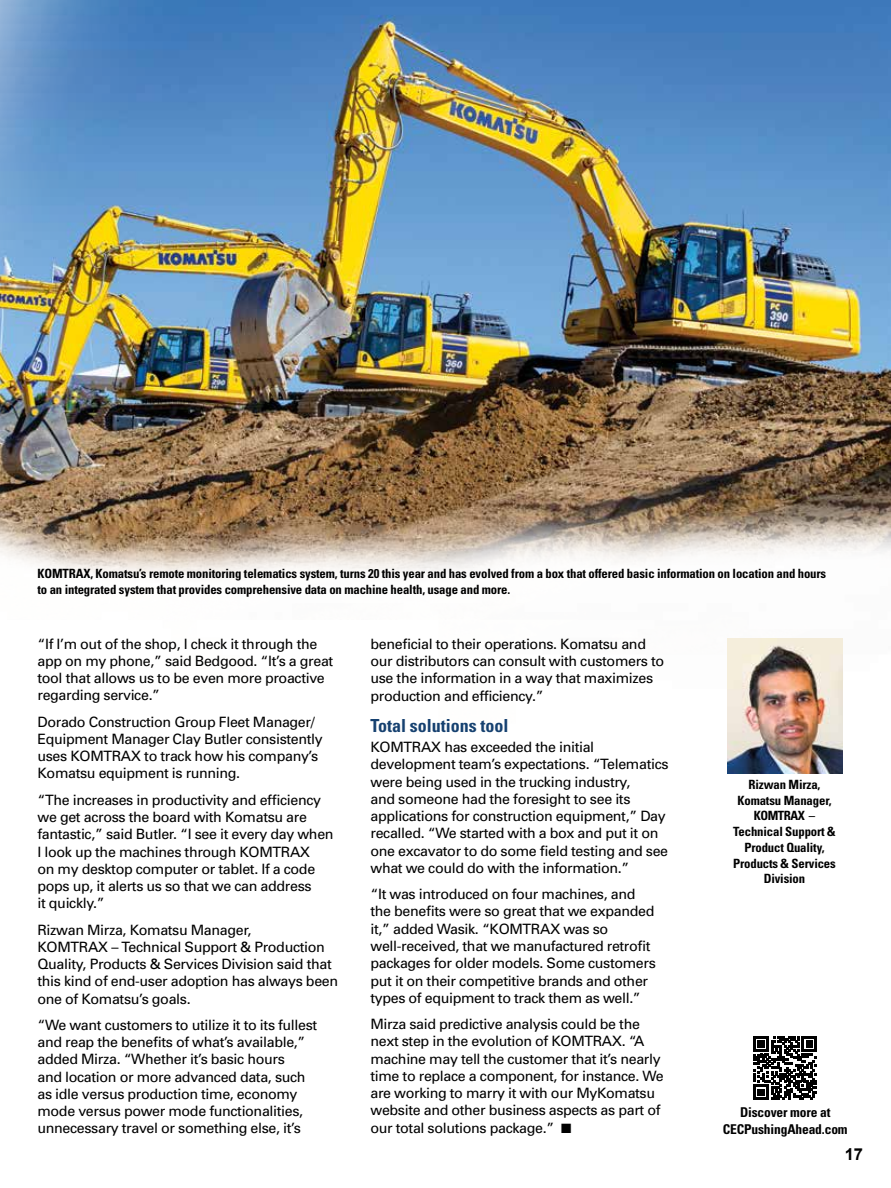
<style>
.page{position:relative;width:891px;height:1188px;background:#fff}
.page>*{position:absolute;margin:0;border:0;box-sizing:border-box;transform-origin:0 0}
.t1{font:700 condensed 18px "Univers";color:#164170}
.t2{font:700 16.5px "Arial";color:#000}
.t3{font:14.25px/17.2px "Univers";letter-spacing:-.025em;color:#000}
.t4{font:700 condensed 13.5px/16.5px "Univers";letter-spacing:-.01em;color:#000;text-align:center}
.t5{font:700 condensed 12.75px/15.8px "Univers";letter-spacing:-.01em;color:#000}
.s1{font-weight:400;font-stretch:normal}
</style>
<div class="page">
<img style="left:0;top:0;width:891px;height:751px">
<svg style="left:754px;top:1036px;width:63px;height:64px"></svg>
<img style="left:728px;top:639px;width:115px;height:135px">
<p class="t5" style="left:38px;top:565px;width:790px">KOMTRAX, Komatsu’s remote monitoring telematics system, turns 20 this year and has evolved from a box that offered basic information on location and hours to an integrated system that provides comprehensive data on machine health, usage and more.</p>
<p class="t3" style="left:38px;top:635px;width:297px">“If I’m out of the shop, I check it through the app on my phone,” said Bedgood. “It’s a great tool that allows us to be even more proactive regarding service.”</p>
<p class="t3" style="left:38px;top:713px;width:287px">Dorado Construction Group Fleet Manager/ Equipment Manager Clay Butler consistently uses KOMTRAX to track how his company’s Komatsu equipment is running.</p>
<p class="t3" style="left:38px;top:791px;width:298px">“The increases in productivity and efficiency we get across the board with Komatsu are fantastic,” said Butler. “I see it every day when I look up the machines through KOMTRAX<br>on my desktop computer or tablet. If a code pops up, it alerts us so that we can address<br>it quickly.”</p>
<p class="t3" style="left:38px;top:921px;width:302px">Rizwan Mirza, Komatsu Manager,<br>KOMTRAX – Technical Support &amp; Production Quality, Products &amp; Services Division said that this kind of end-user adoption has always been one of Komatsu’s goals.</p>
<p class="t3" style="left:38px;top:1016px;width:281px">“We want customers to utilize it to its fullest and reap the benefits of what’s available,” added Mirza. “Whether it’s basic hours<br>and location or more advanced data, such as idle versus production time, economy mode versus power mode functionalities, unnecessary travel or something else, it’s</p>
<p class="t3" style="left:370px;top:635px;width:295px">beneficial to their operations. Komatsu and our distributors can consult with customers to use the information in a way that maximizes production and efficiency.”</p>
<p class="t1" style="left:370px;top:715px;width:139px">Total solutions tool</p>
<p class="t3" style="left:370px;top:738px;width:300px">KOMTRAX has exceeded the initial development team’s expectations. “Telematics were being used in the trucking industry,<br>and someone had the foresight to see its applications for construction equipment,” Day recalled. “We started with a box and put it on one excavator to do some field testing and see what we could do with the information.”</p>
<p class="t3" style="left:370px;top:885px;width:287px">“It was introduced on four machines, and the benefits were so great that we expanded it,” added Wasik. “KOMTRAX was so well-received, that we manufactured retrofit packages for older models. Some customers put it on their competitive brands and other types of equipment to track them as well.”</p>
<p class="t3" style="left:370px;top:1015px;width:295px">Mirza said predictive analysis could be the next step in the evolution of KOMTRAX. “A machine may tell the customer that it’s nearly time to replace a component, for instance. We are working to marry it with our MyKomatsu website and other business aspects as part of our total solutions package.” ■</p>
<p class="t5" style="left:733px;top:776px;width:104px;text-align:center">Rizwan Mirza,<br>Komatsu Manager,<br>KOMTRAX <span class="s1">–<br></span>Technical Support &amp;<br>Product Quality,<br>Products &amp; Services<br>Division</p>
<p class="t4" style="left:723px;top:1104px;width:126px">Discover more at<br>CECPushingAhead.com</p>
<p class="t2" style="left:845px;top:1144px;width:20px">17</p>
</div>
